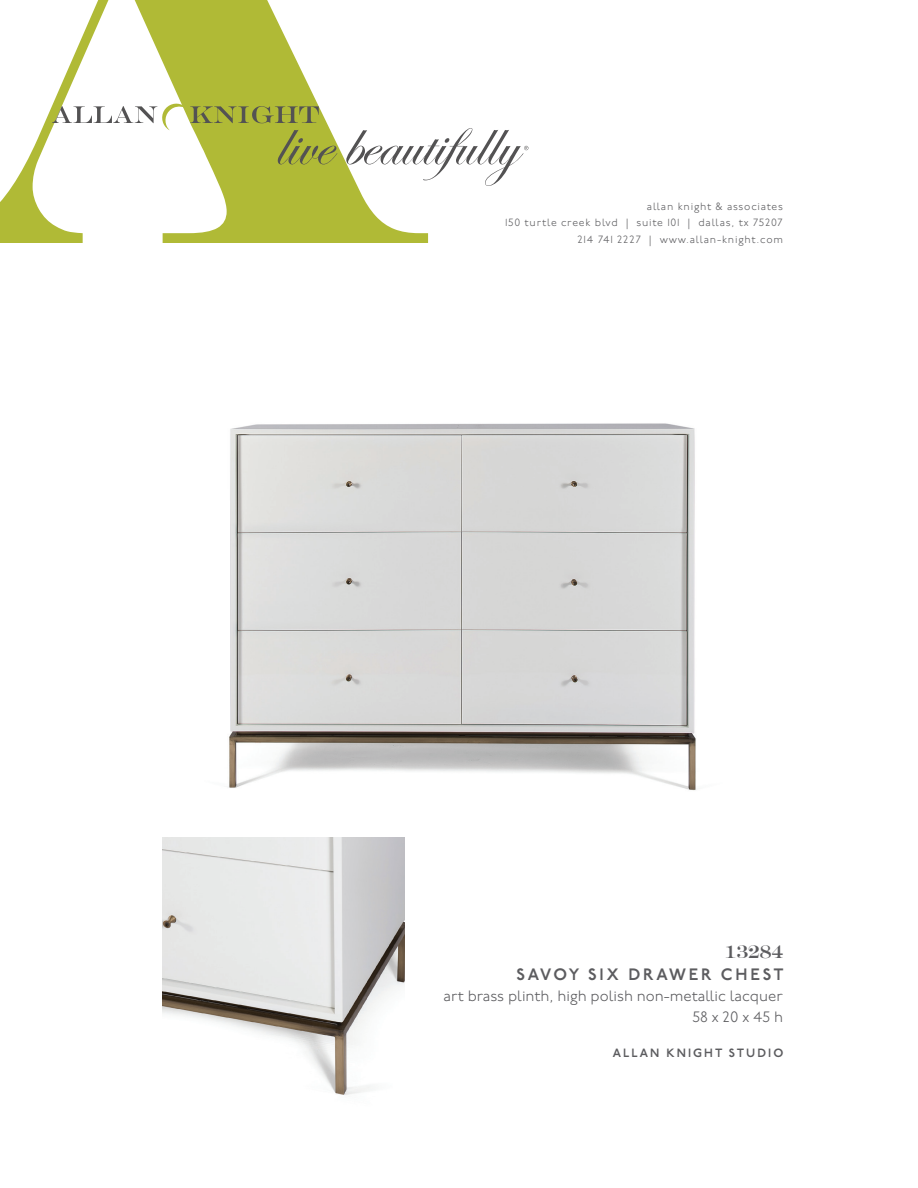
<style>
.page{position:relative;width:918px;height:1188px;background:#fff}
.page>*{position:absolute;margin:0;border:0;box-sizing:border-box;transform-origin:0 0}
.t1{font:18px "Engravers";color:#5c5c5f}
.t2{font:600 16.5px "P22 Underground Pro";letter-spacing:.17em;color:#5c5c5f}
.t3{font:300 15px/21px "P22 Underground Pro";color:#5c5c5f;text-align:right}
.t4{font:600 12px "P22 Underground Pro";letter-spacing:.17em;color:#5c5c5f}
.t5{font:300 10.5px/16.5px "P22 Underground Pro";letter-spacing:.075em;color:#5c5c5f;text-align:right}
</style>
<div class="page">
<svg style="left:0;top:0;width:428px;height:243px"></svg>
<svg style="left:52px;top:102px;width:285px;height:62px"></svg>
<svg style="left:346px;top:128px;width:182px;height:58px"></svg>
<img style="left:228px;top:423px;width:469px;height:368px">
<img style="left:162px;top:837px;width:243px;height:258px">
<p class="t5" style="left:505px;top:198px;width:279px">allan knight &amp; associates<br>150 turtle creek blvd | suite 101 | dallas, tx 75207<br>214 741 2227 | www.allan-knight.com</p>
<h1 class="t1" style="left:725px;top:941px;width:60px">13284</h1>
<h2 class="t2" style="left:516px;top:963px;width:269px">SAVOY SIX DRAWER CHEST</h2>
<h3 class="t3" style="left:444px;top:985px;width:341px">art brass plinth, high polish non-metallic lacquer<br>58 x 20 x 45 h</h3>
<p class="t4" style="left:613px;top:1044px;width:172px">ALLAN KNIGHT STUDIO</p>
</div>
